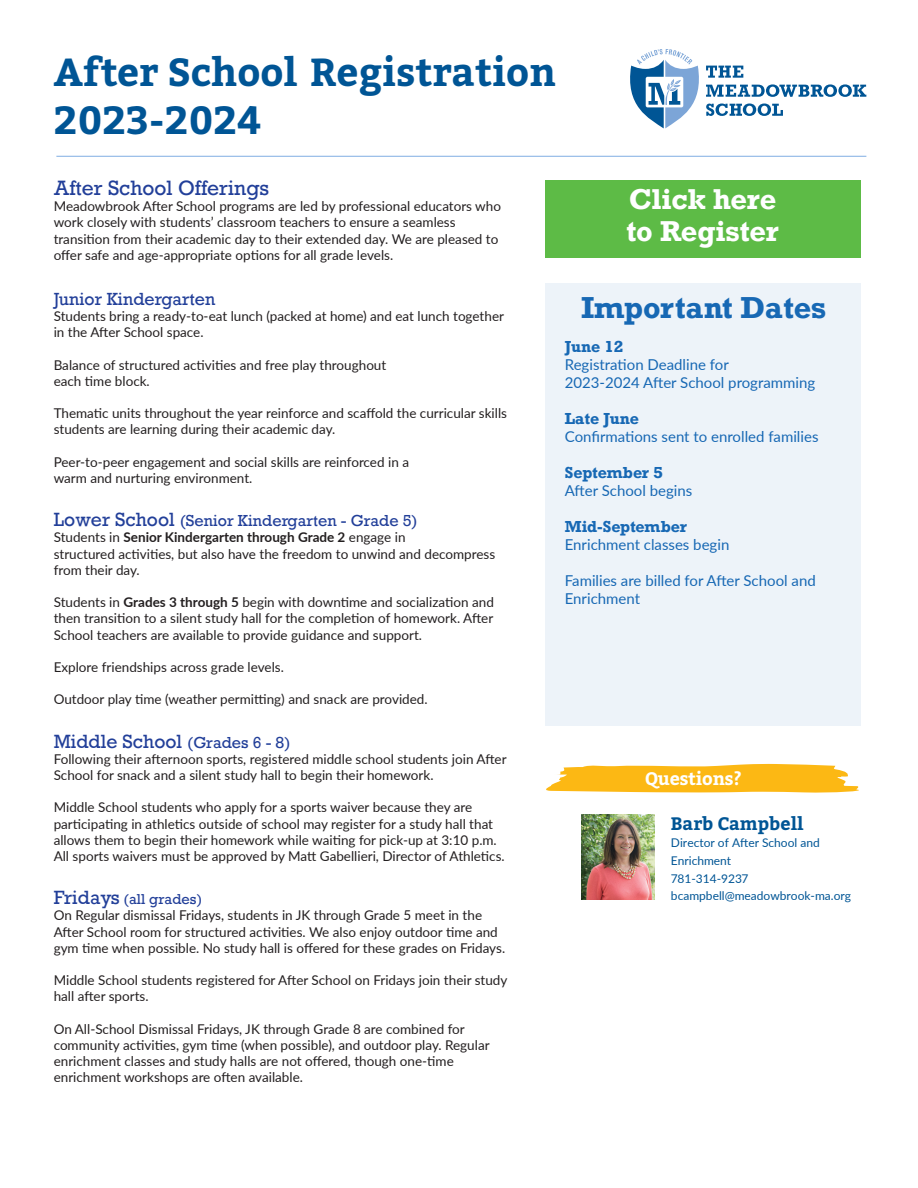
<style>
.page{position:relative;width:918px;height:1188px;background:#fff}
.page>*{position:absolute;margin:0;border:0;box-sizing:border-box;transform-origin:0 0}
.t1{font:700 39px/48px "Bitter";color:#005595}
.t2{font:700 28.5px "Rockwell";color:#1768b4}
.t3{font:700 27px/32.4px "Rockwell";letter-spacing:-.01em;color:#fff}
.t4{font:700 22.5px "Bitter";letter-spacing:-.005em;color:#fff}
.t5{font:19.5px "Rockwell";color:#223f99}
.t6{font:18px "Rockwell";color:#223f99}
.t7{font:700 18px "Bitter";color:#005595}
.t8{font:700 18px "Bitter";letter-spacing:-.01em;color:#fff}
.t9{font:16.5px "Rockwell";color:#223f99}
.t10{font:15px/18px "Lato";color:#1768b4}
.t11{font:15px "Rockwell";color:#223f99}
.t12{font:700 15px "Rockwell";letter-spacing:-.01em;color:#1768b4}
.t13{font:13.5px/16.2px "Lato";color:#231f20}
.t14{font:13.5px "Rockwell";color:#223f99}
.t15{font:12px/18px "Lato";color:#005595}
.s1{font-size:18px}
.s2{font-weight:700}
.s3{font-size:15px}
</style>
<div class="page">
<div style="left:545px;top:181px;width:315px;height:77px;background:#5dbb46"></div>
<hr style="left:56px;top:156px;width:810px;height:1px;background:#7fade3">
<svg style="left:630px;top:49px;width:236px;height:80px"></svg>
<img style="left:582px;top:815px;width:72px;height:84px">
<div style="left:545px;top:283px;width:315px;height:443px;background:#edf3f9"></div>
<svg style="left:546px;top:764px;width:313px;height:29px;background:#fcc33a"></svg>
<h1 class="t1" style="left:54px;top:50px;width:504px">After School Registration<br>2023-2024</h1>
<h3 class="t5" style="left:54px;top:176px;width:217px">After School Offerings</h3>
<p class="t13" style="left:54px;top:198px;width:449px">Meadowbrook After School programs are led by professional educators who work closely with students’ classroom teachers to ensure a seamless transition from their academic day to their extended day. We are pleased to offer safe and age-appropriate options for all grade levels.</p>
<p class="t9" style="left:54px;top:289px;width:163px">Junior Kindergarten</p>
<p class="t13" style="left:54px;top:308px;width:452px">Students bring a ready-to-eat lunch (packed at home) and eat lunch together in the After School space.</p>
<p class="t13" style="left:54px;top:356px;width:334px">Balance of structured activities and free play throughout each time block.</p>
<p class="t13" style="left:54px;top:405px;width:455px">Thematic units throughout the year reinforce and scaffold the curricular skills students are learning during their academic day.</p>
<p class="t13" style="left:54px;top:453px;width:357px">Peer-to-peer engagement and social skills are reinforced in a warm and nurturing environment.</p>
<p class="t11" style="left:54px;top:512px;width:365px"><span class="s1">Lower School</span> (Senior Kindergarten - Grade 5)</p>
<p class="t13" style="left:54px;top:529px;width:443px">Students in <span class="s2">Senior Kindergarten through Grade 2</span> engage in<br>structured activities, but also have the freedom to unwind and decompress from their day.</p>
<p class="t13" style="left:54px;top:594px;width:442px;text-align:justify">Students in <span class="s2">Grades 3 through 5</span> begin with downtime and socialization and then transition to a silent study hall for the completion of homework. After School teachers are available to provide guidance and support.</p>
<p class="t13" style="left:54px;top:659px;width:232px">Explore friendships across grade levels.</p>
<p class="t13" style="left:54px;top:691px;width:376px">Outdoor play time (weather permitting) and snack are provided.</p>
<h3 class="t6" style="left:54px;top:730px;width:238px">Middle School <span class="s3">(Grades 6 - 8)</span></h3>
<p class="t13" style="left:54px;top:750px;width:454px">Following their afternoon sports, registered middle school students join After<br>School for snack and a silent study hall to begin their homework.</p>
<p class="t13" style="left:54px;top:799px;width:453px">Middle School students who apply for a sports waiver because they are participating in athletics outside of school may register for a study hall that allows them to begin their homework while waiting for pick-up at 3:10 p.m.<br>All sports waivers must be approved by Matt Gabellieri, Director of Athletics.</p>
<p class="t14" style="left:54px;top:891px;width:150px"><span class="s1">Fridays</span> (all grades)</p>
<p class="t13" style="left:54px;top:907px;width:453px">On Regular dismissal Fridays, students in JK through Grade 5 meet in the<br>After School room for structured activities. We also enjoy outdoor time and gym time when possible. No study hall is offered for these grades on Fridays.</p>
<p class="t13" style="left:54px;top:972px;width:455px">Middle School students registered for After School on Fridays join their study hall after sports.</p>
<p class="t13" style="left:54px;top:1020px;width:437px">On All-School Dismissal Fridays, JK through Grade 8 are combined for community activities, gym time (when possible), and outdoor play. Regular enrichment classes and study halls are not offered, though one-time enrichment workshops are often available.</p>
<h3 class="t3" style="left:626px;top:183px;width:154px">Click here to Register</h3>
<h2 class="t2" style="left:581px;top:290px;width:246px">Important Dates</h2>
<p class="t12" style="left:565px;top:337px;width:60px">June 12</p>
<p class="t10" style="left:565px;top:355px;width:252px">Registration Deadline for<br>2023-2024 After School programming</p>
<p class="t12" style="left:565px;top:409px;width:76px">Late June</p>
<p class="t10" style="left:565px;top:427px;width:255px">Confirmations sent to enrolled families</p>
<p class="t12" style="left:565px;top:463px;width:100px">September 5</p>
<p class="t10" style="left:565px;top:481px;width:129px">After School begins</p>
<p class="t12" style="left:565px;top:517px;width:124px">Mid-September</p>
<p class="t10" style="left:565px;top:535px;width:166px">Enrichment classes begin</p>
<p class="t10" style="left:565px;top:571px;width:252px">Families are billed for After School and<br>Enrichment</p>
<h3 class="t8" style="left:645px;top:767px;width:99px">Questions?</h3>
<h3 class="t4" style="left:662px;top:766px;width:124px">Questions?</h3>
<h3 class="t7" style="left:671px;top:812px;width:134px">Barb Campbell</h3>
<p class="t15" style="left:671px;top:833px;width:150px">Director of After School and<br>Enrichment<br>781-314-9237</p>
<p class="t15" style="left:671px;top:886px;width:182px">bcampbell@meadowbrook-ma.org</p>
</div>
